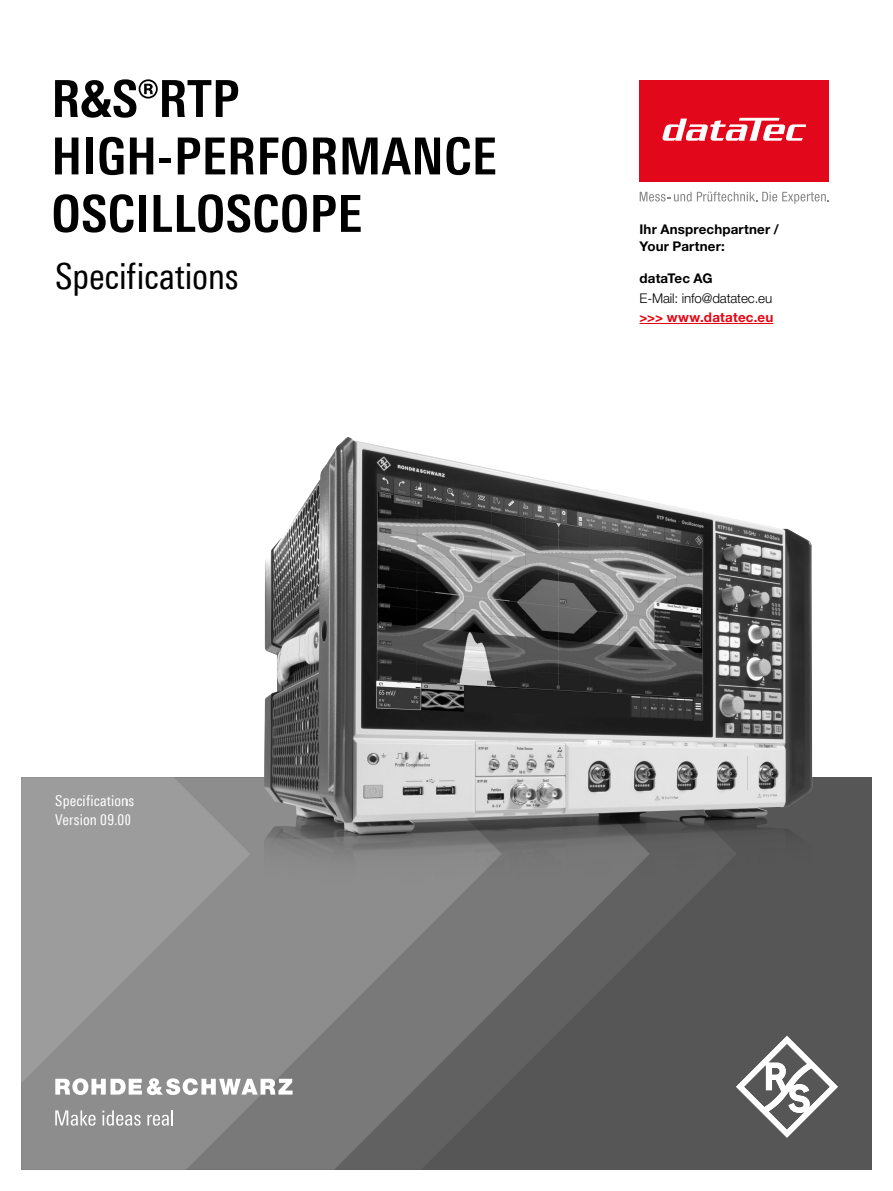
<style>
.page{position:relative;width:893px;height:1191px;background:#fff}
.page>*{position:absolute;margin:0;border:0;box-sizing:border-box;transform-origin:0 0}
.Seiten_Headline_34Pt_schwarz_Titel{font:700 condensed 51px/57.4px "Linotype Universfor RS";letter-spacing:.01em;color:#000}
.Subheadline_24_Pt_schwarz{font:condensed 36px "Linotype Universfor RS";letter-spacing:-.005em;color:#000}
.t1{font:condensed 15px/19.2px "Linotype Universfor RS";letter-spacing:.01em;color:#fff}
.t2{font:700 13.35px/16.6px "Helvetica Neue LT Pro";letter-spacing:.01em;color:#000}
.t3{font:300 13.35px "Helvetica Neue LT Pro";letter-spacing:-.01em;color:#000}
.t4{font:700 13.35px "Helvetica Neue LT Pro";letter-spacing:.015em;color:#e30613}
</style>
<div class="page">
<div style="left:21px;top:777px;width:851px;height:392px;background:#565656"></div>
<svg style="left:502px;top:974px;width:113px;height:113px;fill:#616161"></svg>
<svg style="left:21px;top:777px;width:481px;height:392px"></svg>
<svg style="left:21px;top:777px;width:229px;height:306px;background:#959595"></svg>
<svg style="left:736px;top:1036px;width:102px;height:101px"></svg>
<svg style="left:55px;top:1078px;width:238px;height:17px;background:#cacaca"></svg>
<svg style="left:55px;top:1110px;width:41px;height:15px"></svg>
<svg style="left:102px;top:1110px;width:39px;height:15px"></svg>
<svg style="left:147px;top:1110px;width:26px;height:15px"></svg>
<img style="left:264px;top:834px;width:458px;height:140px">
<img style="left:264px;top:438px;width:548px;height:396px">
<hr style="left:640px;top:323px;width:133px;height:1px;background:#e30613">
<div style="left:640px;top:80px;width:189px;height:102px;background:#e2071b"></div>
<svg style="left:640px;top:192px;width:189px;height:12px"></svg>
<svg style="left:662px;top:118px;width:144px;height:23px"></svg>
<p class="Seiten_Headline_34Pt_schwarz_Titel" style="left:51px;top:70px;width:447px">R&amp;S®RTP<br>HIGH-PERFORMANCE<br>OSCILLOSCOPE</p>
<p class="Subheadline_24_Pt_schwarz" style="left:55px;top:255px;width:185px">Specifications</p>
<p class="t2" style="left:640px;top:221px;width:141px">Ihr Ansprechpartner /<br>Your Partner:</p>
<p class="t2" style="left:640px;top:270px;width:74px">dataTec AG</p>
<p class="t3" style="left:640px;top:290px;width:134px">E-Mail: info@datatec.eu</p>
<p class="t4" style="left:640px;top:309px;width:135px">&gt;&gt;&gt; www.datatec.eu</p>
<p class="t1" style="left:55px;top:791px;width:80px">Specifications<br>Version 09.00</p>
</div>
